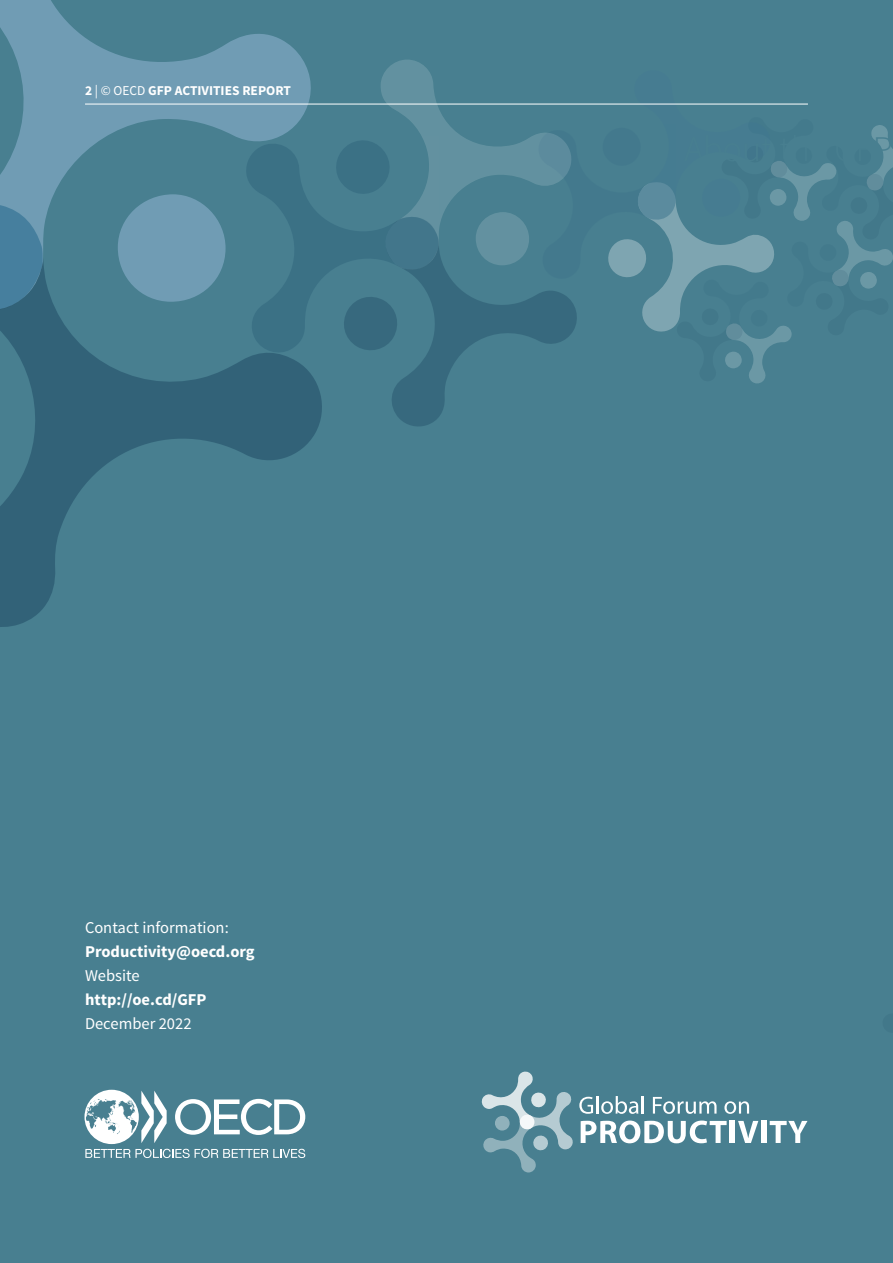
<style>
.page{position:relative;width:893px;height:1263px;background:#487f90}
.page>*{position:absolute;margin:0;border:0;box-sizing:border-box;transform-origin:0 0}
.t1{font:16.5px "Source Sans Pro";color:#fff}
.t2{font:700 16.5px "Source Sans Pro";color:#fff}
.t3{font:700 13.5px "Source Sans Pro";color:#fff}
.s1{font-weight:400}
</style>
<div class="page">
<svg style="left:0;top:313px;width:319px;height:314px"></svg>
<svg style="left:0;top:0;width:303px;height:313px"></svg>
<div style="left:118px;top:194px;width:108px;height:108px;background:#709cb4;border-radius:50%"></div>
<svg style="left:0;top:50px;width:43px;height:428px"></svg>
<svg style="left:246px;top:60px;width:647px;height:366px"></svg>
<div style="left:702px;top:179px;width:38px;height:38px;background:#467c91;border-radius:50%"></div>
<hr style="left:85px;top:104px;width:723px;height:1px;background:#fff">
<svg style="left:581px;top:1120px;width:146px;height:23px"></svg>
<div style="left:730px;top:1121px;width:5px;height:22px;background:#fff"></div>
<svg style="left:738px;top:1121px;width:20px;height:22px"></svg>
<div style="left:761px;top:1121px;width:5px;height:22px;background:#fff"></div>
<svg style="left:770px;top:1121px;width:37px;height:22px"></svg>
<svg style="left:579px;top:1096px;width:65px;height:18px"></svg>
<svg style="left:653px;top:1097px;width:63px;height:17px"></svg>
<svg style="left:724px;top:1101px;width:25px;height:13px"></svg>
<svg style="left:482px;top:1071px;width:91px;height:101px"></svg>
<svg style="left:84px;top:1090px;width:221px;height:68px"></svg>
<p class="t3" style="left:85px;top:82px;width:207px">2 <span class="s1">| © OECD</span> GFP ACTIVITIES REPORT</p>
<p class="t1" style="left:85px;top:917px;width:145px">Contact information:</p>
<p class="t2" style="left:85px;top:940px;width:171px">Productivity@oecd.org</p>
<p class="t1" style="left:85px;top:965px;width:56px">Website</p>
<p class="t2" style="left:85px;top:988px;width:123px">http://oe.cd/GFP</p>
<p class="t1" style="left:85px;top:1013px;width:108px">December 2022</p>
</div>
